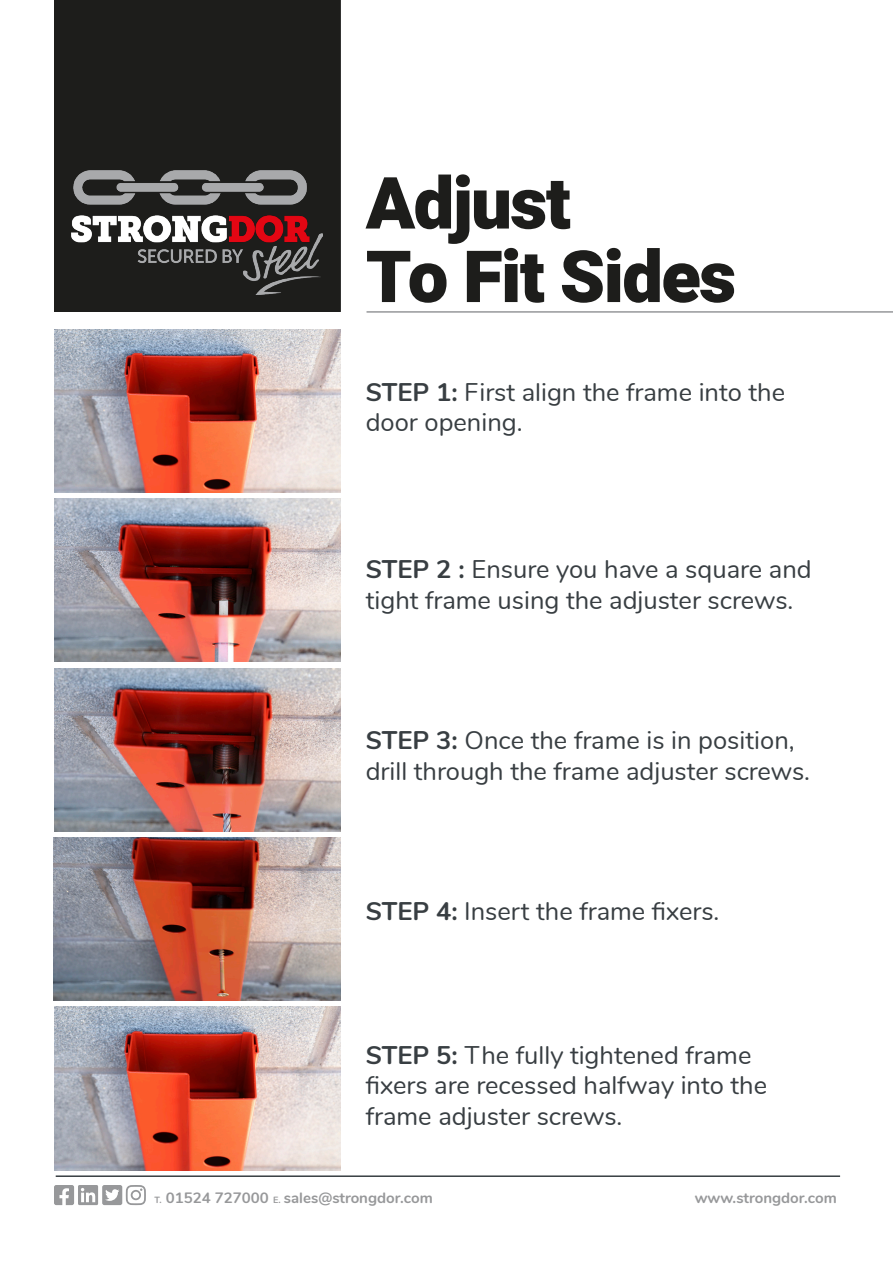
<style>
.page{position:relative;width:893px;height:1263px;background:#fff}
.page>*{position:absolute;margin:0;border:0;box-sizing:border-box;transform-origin:0 0}
.t1{font:900 72px "Heebo";letter-spacing:-.02em;color:#1d1d1b}
.t2{font:25.5px/30.6px "Nunito";color:#383e42}
.t3{font:700 15px "Nunito";color:#97989a}
.s1{font-weight:700}
.s2{font-size:9px}
</style>
<div class="page">
<div style="left:54px;top:0;width:287px;height:312px;background:#1d1d1b"></div>
<img style="left:72px;top:170px;width:250px;height:124px">
<hr style="left:366px;top:311px;width:527px;height:2px;background:#96989a">
<svg style="left:54px;top:1185px;width:92px;height:20px"></svg>
<hr style="left:56px;top:1175px;width:784px;height:2px;background:#383e42">
<img style="left:55px;top:329px;width:286px;height:163px">
<img style="left:54px;top:499px;width:286px;height:163px">
<img style="left:54px;top:668px;width:286px;height:163px">
<img style="left:54px;top:837px;width:286px;height:163px">
<img style="left:55px;top:1007px;width:286px;height:163px">
<p class="t1" style="left:366px;top:153px;width:206px">Adjust</p>
<p class="t1" style="left:366px;top:227px;width:372px">To Fit Sides</p>
<p class="t2" style="left:366px;top:375px;width:421px"><span class="s1">STEP 1:</span> First align the frame into the door opening.</p>
<p class="t2" style="left:366px;top:553px;width:447px"><span class="s1">STEP 2 :</span> Ensure you have a square and tight frame using the adjuster screws.</p>
<p class="t2" style="left:366px;top:723px;width:446px"><span class="s1">STEP 3:</span> Once the frame is in position, drill through the frame adjuster screws.</p>
<p class="t2" style="left:366px;top:894px;width:355px"><span class="s1">STEP 4:</span> Insert the frame fixers.</p>
<p class="t2" style="left:366px;top:1038px;width:387px"><span class="s1">STEP 5:</span> The fully tightened frame</p>
<p class="t2" style="left:366px;top:1069px;width:403px">fixers are recessed halfway into the frame adjuster screws.</p>
<p class="t3" style="left:155px;top:1187px;width:280px"><span class="s2">T.</span> 01524 727000 <span class="s2">E.</span> sales@strongdor.com</p>
<p class="t3" style="left:695px;top:1187px;width:144px">www.strongdor.com</p>
</div>
